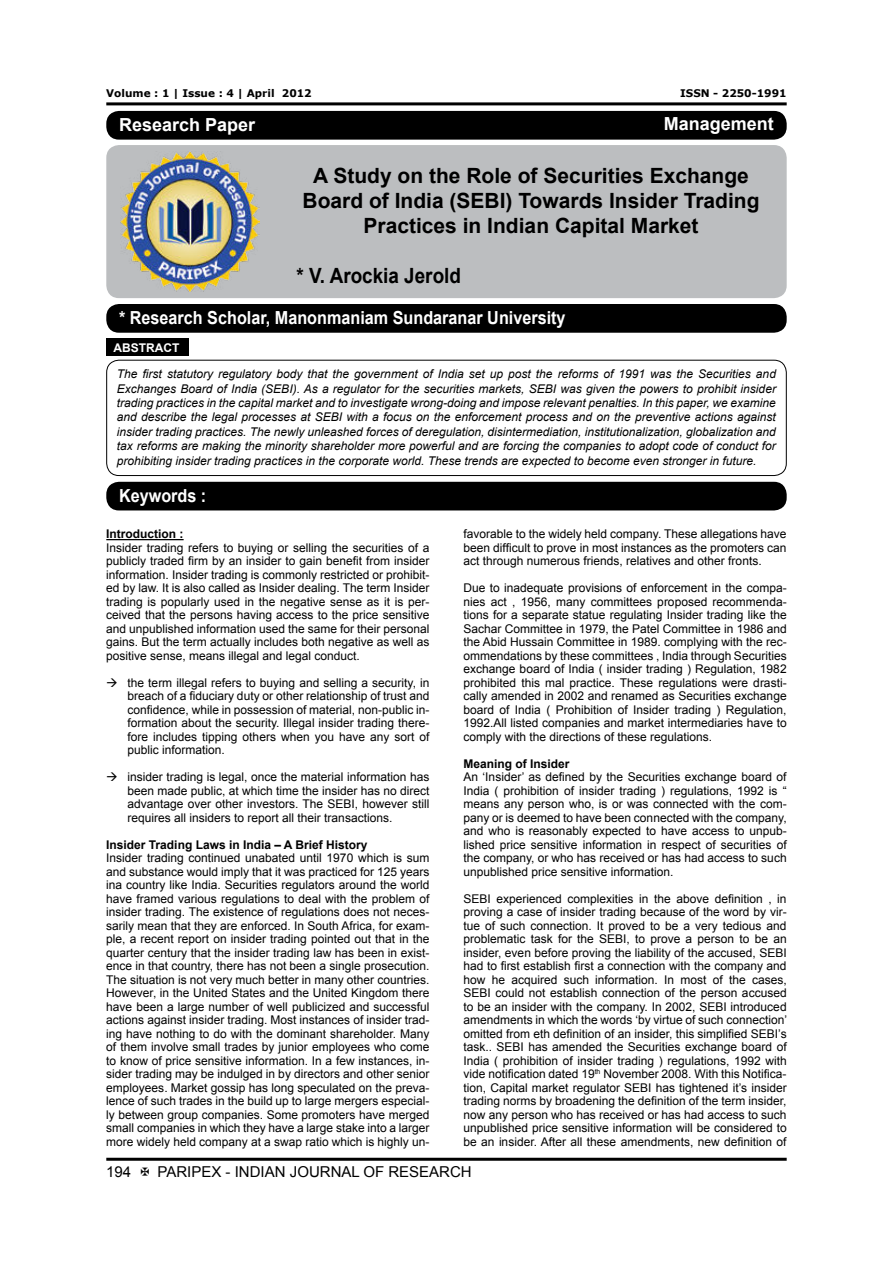
<style>
.page{position:relative;width:893px;height:1263px;background:#fff}
.page>*{position:absolute;margin:0;border:0;box-sizing:border-box;transform-origin:0 0}
.t1{font:700 21px/25.2px "Arial";color:#000;text-align:center}
.t2{font:700 21px "Arial";color:#000;scale:.9 1}
.t3{font:700 18px "Arial";color:#fff;scale:.9 1}
.t4{font:700 18px "Arial";color:#fff}
.t5{font:15px "Arial";color:#000}
.t6{font:12px/13.5px "Arial";color:#000;text-align:justify}
.t7{font:italic 12px/14.4px "Arial";color:#000;text-align:justify}
.t8{font:700 12px "Arial";color:#000}
.t9{font:700 12px "Arial";color:#fff}
.t10{font:700 10.5px "Verdana";color:#000}
</style>
<div class="page">
<hr style="left:106px;top:102px;width:681px;height:3px;background:#000">
<hr style="left:106px;top:1158px;width:681px;height:3px;background:#000">
<div style="left:106px;top:145px;width:681px;height:153px;background:#bcbec0;border-radius:13px"></div>
<div style="left:106px;top:111px;width:681px;height:29px;background:#000;border-radius:13px"></div>
<div style="left:106px;top:304px;width:681px;height:29px;background:#000;border-radius:13px"></div>
<div style="left:106px;top:482px;width:681px;height:28px;background:#000;border-radius:13px"></div>
<img style="left:120px;top:152px;width:140px;height:139px">
<div style="left:106px;top:360px;width:681px;height:116px;border:1px solid #000;border-radius:12px"></div>
<div style="left:106px;top:339px;width:82px;height:17px;background:#000"></div>
<hr style="left:106px;top:539px;width:78px;height:1px;background:#000">
<p class="t10" style="left:106px;top:89px;width:207px">Volume : 1 | Issue : 4 | April 2012</p>
<p class="t10" style="left:680px;top:89px;width:108px">ISSN - 2250-1991</p>
<h2 class="t4" style="left:119px;top:118px;width:138px">Research Paper</h2>
<h2 class="t4" style="left:664px;top:117px;width:112px">Management</h2>
<h1 class="t1" style="left:303px;top:165px;width:458px">A Study on the Role of Securities Exchange<br>Board of India (SEBI) Towards Insider Trading<br>Practices in Indian Capital Market</h1>
<h1 class="t2" style="left:296px;top:268px;width:184px">* V. Arockia Jerold</h1>
<h2 class="t3" style="left:119px;top:311px;width:498px">* Research Scholar, Manonmaniam Sundaranar University</h2>
<p class="t9" style="left:113px;top:343px;width:67px">ABSTRACT</p>
<p class="t7" style="left:117px;top:367px;width:661px">The first statutory regulatory body that the government of India set up post the reforms of 1991 was the Securities and Exchanges Board of India (SEBI). As a regulator for the securities markets, SEBI was given the powers to prohibit insider trading practices in the capital market and to investigate wrong-doing and impose relevant penalties. In this paper, we examine and describe the legal processes at SEBI with a focus on the enforcement process and on the preventive actions against insider trading practices. The newly unleashed forces of deregulation, disintermediation, institutionalization, globalization and tax reforms are making the minority shareholder more powerful and are forcing the companies to adopt code of conduct for prohibiting insider trading practices in the corporate world. These trends are expected to become even stronger in future.</p>
<h2 class="t3" style="left:119px;top:489px;width:99px">Keywords :</h2>
<p class="t8" style="left:106px;top:530px;width:79px">Introduction :</p>
<p class="t6" style="left:106px;top:542px;width:325px">Insider trading refers to buying or selling the securities of a publicly traded firm by an insider to gain benefit from insider information. Insider trading is commonly restricted or prohibit&shy;ed by law. It is also called as Insider dealing. The term Insider trading is popularly used in the negative sense as it is per&shy;ceived that the persons having access to the price sensitive and unpublished information used the same for their personal gains. But the term actually includes both negative as well as positive sense, means illegal and legal conduct.</p>
<p class="t6" style="left:128px;top:677px;width:303px;text-indent:-21px">→ the term illegal refers to buying and selling a security, in breach of a fiduciary duty or other relationship of trust and confidence, while in possession of material, non-public in&shy;formation about the security. Illegal insider trading there&shy;fore includes tipping others when you have any sort of public information.</p>
<p class="t6" style="left:128px;top:771px;width:303px;text-indent:-21px">→ insider trading is legal, once the material information has been made public, at which time the insider has no direct advantage over other investors. The SEBI, however still requires all insiders to report all their transactions.</p>
<p class="t8" style="left:106px;top:840px;width:263px">Insider Trading Laws in India – A Brief History</p>
<p class="t6" style="left:106px;top:852px;width:325px">Insider trading continued unabated until 1970 which is sum and substance would imply that it was practiced for 125 years ina country like India. Securities regulators around the world have framed various regulations to deal with the problem of insider trading. The existence of regulations does not neces&shy;sarily mean that they are enforced. In South Africa, for exam&shy;ple, a recent report on insider trading pointed out that in the quarter century that the insider trading law has been in exist&shy;ence in that country, there has not been a single prosecution.<br>The situation is not very much better in many other countries.<br>However, in the United States and the United Kingdom there have been a large number of well publicized and successful actions against insider trading. Most instances of insider trad&shy;ing have nothing to do with the dominant shareholder. Many of them involve small trades by junior employees who come to know of price sensitive information. In a few instances, in&shy;sider trading may be indulged in by directors and other senior employees. Market gossip has long speculated on the preva&shy;lence of such trades in the build up to large mergers especial&shy;ly between group companies. Some promoters have merged small companies in which they have a large stake into a larger more widely held company at a swap ratio which is highly un-</p>
<p class="t6" style="left:463px;top:528px;width:325px">favorable to the widely held company. These allegations have been difficult to prove in most instances as the promoters can act through numerous friends, relatives and other fronts.</p>
<p class="t6" style="left:463px;top:582px;width:325px">Due to inadequate provisions of enforcement in the compa&shy;nies act , 1956, many committees proposed recommenda&shy;tions for a separate statue regulating Insider trading like the Sachar Committee in 1979, the Patel Committee in 1986 and the Abid Hussain Committee in 1989. complying with the rec&shy;ommendations by these committees , India through Securities exchange board of India ( insider trading ) Regulation, 1982 prohibited this mal practice. These regulations were drasti&shy;cally amended in 2002 and renamed as Securities exchange board of India ( Prohibition of Insider trading ) Regulation, 1992.All listed companies and market intermediaries have to comply with the directions of these regulations.</p>
<p class="t8" style="left:463px;top:759px;width:108px">Meaning of Insider</p>
<p class="t6" style="left:463px;top:770px;width:325px">An ‘Insider’ as defined by the Securities exchange board of India ( prohibition of insider trading ) regulations, 1992 is “ means any person who, is or was connected with the com&shy;pany or is deemed to have been connected with the company, and who is reasonably expected to have access to unpub&shy;lished price sensitive information in respect of securities of the company, or who has received or has had access to such unpublished price sensitive information.</p>
<p class="t6" style="left:463px;top:892px;width:325px">SEBI experienced complexities in the above definition , in proving a case of insider trading because of the word by vir&shy;tue of such connection. It proved to be a very tedious and problematic task for the SEBI, to prove a person to be an insider, even before proving the liability of the accused, SEBI had to first establish first a connection with the company and how he acquired such information. In most of the cases, SEBI could not establish connection of the person accused to be an insider with the company. In 2002, SEBI introduced amendments in which the words ‘by virtue of such connection’ omitted from eth definition of an insider, this simplified SEBI’s task.. SEBI has amended the Securities exchange board of India ( prohibition of insider trading ) regulations, 1992 with vide notification dated 19<sup>th</sup> November 2008. With this Notifica&shy;tion, Capital market regulator SEBI has tightened it’s insider trading norms by broadening the definition of the term insider, now any person who has received or has had access to such unpublished price sensitive information will be considered to be an insider. After all these amendments, new definition of</p>
<p class="t5" style="left:106px;top:1166px;width:27px">194</p>
<p class="t5" style="left:158px;top:1166px;width:316px">PARIPEX - INDIAN JOURNAL OF RESEARCH</p>
</div>
